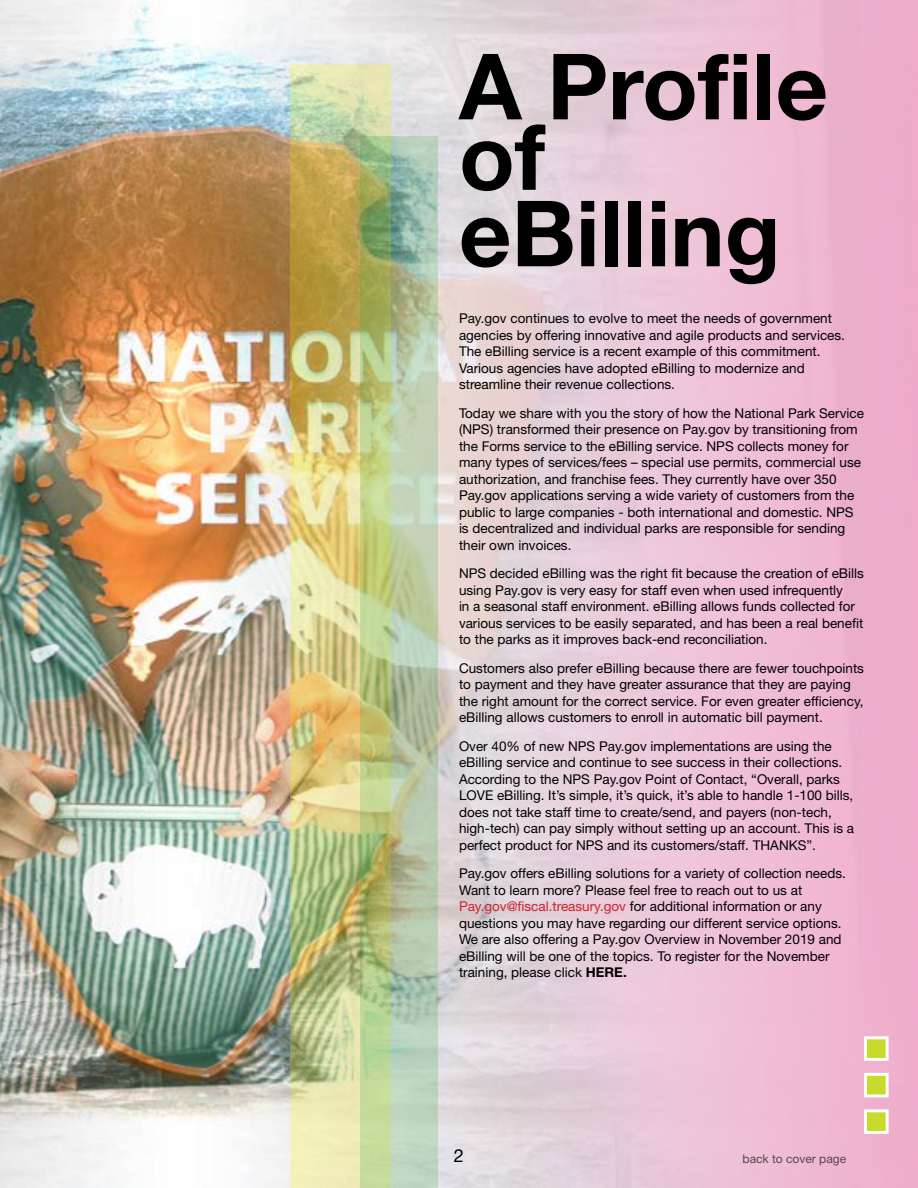
<style>
.page{position:relative;width:918px;height:1188px;background:#fff}
.page>*{position:absolute;margin:0;border:0;box-sizing:border-box;transform-origin:0 0}
.t1{font:700 91.5px/73.5px "Helvetica Neue LT Std";color:#000}
.t2{font:18px "Helvetica Neue LT Std";color:#000}
.t3{font:13.5px/16.5px "Helvetica Neue LT Std";color:#000}
.t4{font:12px "Helvetica Neue LT Std";color:#524b48}
.s1{color:#d2232a}
.s2{font-weight:700}
</style>
<div class="page">
<img style="left:0;top:0;width:918px;height:1188px">
<div style="left:864px;top:1036px;width:25px;height:25px;background:#c8da2b;border:3px solid #fff"></div>
<div style="left:864px;top:1073px;width:25px;height:24px;background:#c8da2b;border:3px solid #fff"></div>
<div style="left:864px;top:1109px;width:25px;height:25px;background:#c8da2b;border:3px solid #fff"></div>
<img style="left:290px;top:65px;width:100px;height:1123px">
<svg style="left:360px;top:136px;width:78px;height:1052px;background:#b3c599"></svg>
<h1 class="t1" style="left:459px;top:48px;width:371px">A Profile of eBilling</h1>
<p class="t3" style="left:459px;top:310px;width:388px">Pay.gov continues to evolve to meet the needs of government agencies by offering innovative and agile products and services.<br>The eBilling service is a recent example of this commitment.<br>Various agencies have adopted eBilling to modernize and streamline their revenue collections.</p>
<p class="t3" style="left:459px;top:405px;width:406px">Today we share with you the story of how the National Park Service (NPS) transformed their presence on Pay.gov by transitioning from the Forms service to the eBilling service. NPS collects money for many types of services/fees – special use permits, commercial use authorization, and franchise fees. They currently have over 350<br>Pay.gov applications serving a wide variety of customers from the public to large companies - both international and domestic. NPS is decentralized and individual parks are responsible for sending their own invoices.</p>
<p class="t3" style="left:459px;top:565px;width:406px">NPS decided eBilling was the right fit because the creation of eBills using Pay.gov is very easy for staff even when used infrequently<br>in a seasonal staff environment. eBilling allows funds collected for various services to be easily separated, and has been a real benefit to the parks as it improves back-end reconciliation.</p>
<p class="t3" style="left:459px;top:660px;width:407px">Customers also prefer eBilling because there are fewer touchpoints to payment and they have greater assurance that they are paying the right amount for the correct service. For even greater efficiency, eBilling allows customers to enroll in automatic bill payment.</p>
<p class="t3" style="left:459px;top:738px;width:397px">Over 40% of new NPS Pay.gov implementations are using the eBilling service and continue to see success in their collections.<br>According to the NPS Pay.gov Point of Contact, “Overall, parks LOVE eBilling. It’s simple, it’s quick, it’s able to handle 1-100 bills, does not take staff time to create/send, and payers (non-tech, high-tech) can pay simply without setting up an account. This is a perfect product for NPS and its customers/staff. THANKS”.</p>
<p class="t3" style="left:459px;top:865px;width:388px">Pay.gov offers eBilling solutions for a variety of collection needs.<br>Want to learn more? Please feel free to reach out to us at <span class="s1">Pay.gov@fiscal.treasury.gov</span> for additional information or any questions you may have regarding our different service options.<br>We are also offering a Pay.gov Overview in November 2019 and eBilling will be one of the topics. To register for the November training, please click <span class="s2">HERE.</span></p>
<h2 class="t2" style="left:454px;top:1145px;width:12px">2</h2>
<p class="t4" style="left:743px;top:1151px;width:105px">back to cover page</p>
</div>
